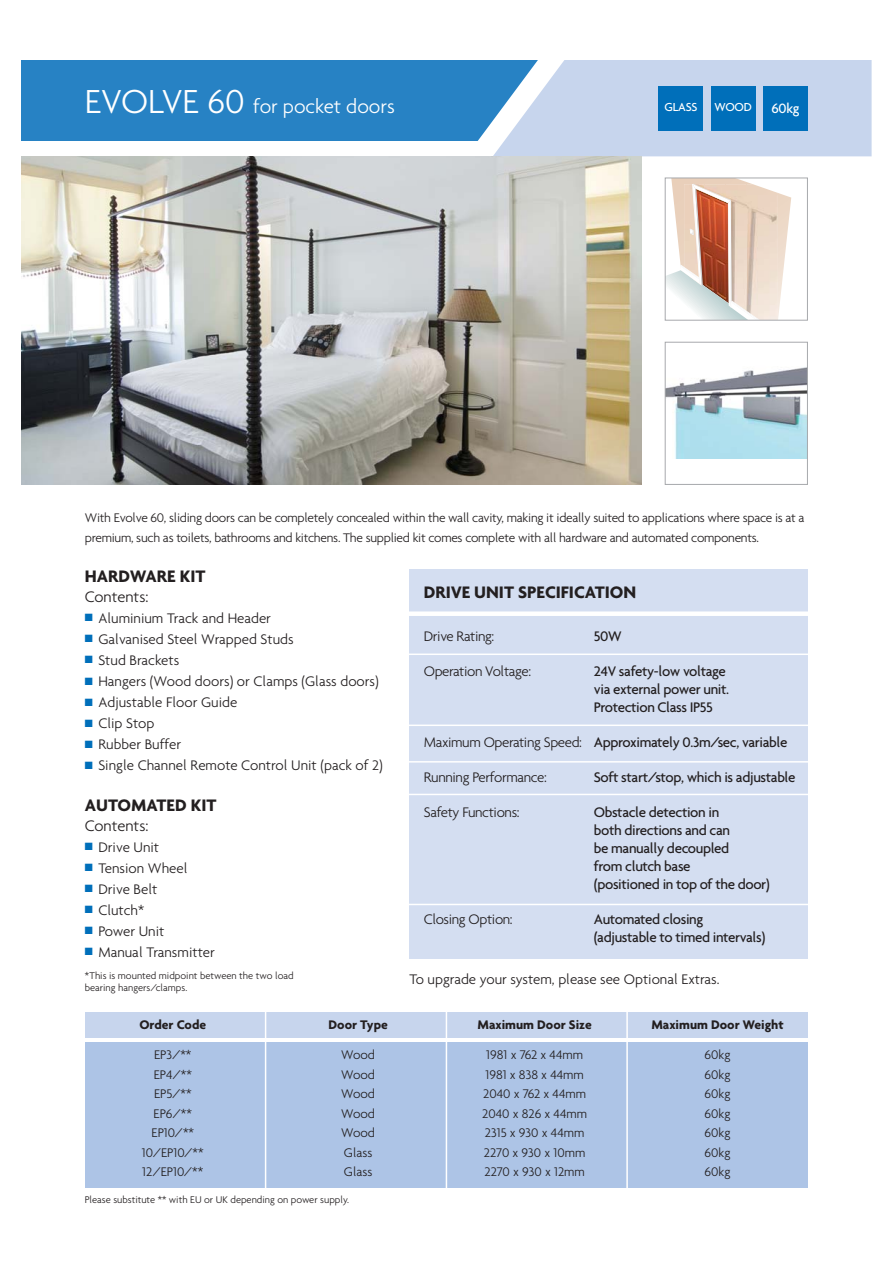
<style>
.page{position:relative;width:893px;height:1263px;background:#fff}
.page>*{position:absolute;margin:0;border:0;box-sizing:border-box;transform-origin:0 0}
.t1{font:300 21px "Agenda";color:#fff}
.t2{font:700 18px "Agenda";color:#231f20}
.t3{font:300 16.5px "Agenda";color:#231f20}
.t4{font:300 15px "Agenda";color:#231f20}
.t5{font:500 15px/18px "Agenda";letter-spacing:-.025em;color:#231f20}
.t6{font:300 15px "Agenda";letter-spacing:-.025em;color:#231f20}
.t7{font:500 14.55px "Agenda";color:#fff}
.t8{font:300 13.5px/19.5px "Agenda";letter-spacing:-.02em;color:#231f20}
.t9{font:300 13.5px "Agenda";color:#231f20}
.t10{font:700 13.5px "Agenda";color:#231f20}
.t11{font:500 12.45px "Agenda";letter-spacing:-.02em;color:#fff}
.t12{font:300 10.5px/12px "Agenda";color:#231f20}
.s1{font-size:36px}
.s2{color:#006fba}
.s3{font-weight:300}
</style>
<div class="page">
<div style="left:21px;top:47px;width:595px;height:94px;background:#2782c4"></div>
<div style="left:621px;top:60px;width:250px;height:96px;background:#c7d5ed"></div>
<svg style="left:477px;top:60px;width:144px;height:96px"></svg>
<div style="left:711px;top:86px;width:44px;height:44px;background:#006fba"></div>
<div style="left:763px;top:86px;width:45px;height:44px;background:#006fba"></div>
<div style="left:658px;top:86px;width:45px;height:44px;background:#006fba"></div>
<div style="left:0;top:0;width:892px;height:60px;background:#fff"></div>
<div style="left:85px;top:1042px;width:723px;height:145px;background:#adc4e6"></div>
<div style="left:85px;top:1012px;width:723px;height:26px;background:#c7d5ed"></div>
<hr style="left:265px;top:1008px;width:1px;height:198px;background:#fff">
<hr style="left:446px;top:1008px;width:1px;height:198px;background:#fff">
<hr style="left:626px;top:1008px;width:2px;height:198px;background:#fff">
<img style="left:21px;top:156px;width:621px;height:329px">
<div style="left:409px;top:569px;width:399px;height:389px;background:#d4def1"></div>
<div style="left:408px;top:611px;width:401px;height:5px;background:#fff"></div>
<hr style="left:408px;top:654px;width:401px;height:1px;background:#fff">
<hr style="left:408px;top:725px;width:401px;height:1px;background:#fff">
<hr style="left:408px;top:761px;width:401px;height:2px;background:#fff">
<hr style="left:408px;top:794px;width:401px;height:1px;background:#fff">
<hr style="left:408px;top:904px;width:401px;height:1px;background:#fff">
<svg style="left:667px;top:180px;width:124px;height:139px"></svg>
<div style="left:665px;top:178px;width:143px;height:143px;border:1px solid #a7a9ac"></div>
<img style="left:667px;top:367px;width:139px;height:91px">
<div style="left:665px;top:342px;width:143px;height:143px;border:1px solid #a7a9ac"></div>
<h1 class="t1" style="left:85px;top:98px;width:312px"><span class="s1">EVOLVE 60</span> for pocket doors</h1>
<p class="t11" style="left:664px;top:102px;width:34px">GLASS</p>
<p class="t11" style="left:714px;top:102px;width:39px">WOOD</p>
<p class="t7" style="left:771px;top:102px;width:30px">60kg</p>
<p class="t8" style="left:85px;top:509px;width:721px">With Evolve 60, sliding doors can be completely concealed within the wall cavity, making it ideally suited to applications where space is at a premium, such as toilets, bathrooms and kitchens. The supplied kit comes complete with all hardware and automated components.</p>
<h2 class="t2" style="left:85px;top:569px;width:122px">HARDWARE KIT</h2>
<p class="t3" style="left:85px;top:590px;width:65px">Contents:</p>
<p class="t4" style="left:85px;top:613px;width:188px"><span class="s2">■</span> Aluminium Track and Header</p>
<p class="t4" style="left:85px;top:634px;width:210px"><span class="s2">■</span> Galvanised Steel Wrapped Studs</p>
<p class="t4" style="left:85px;top:655px;width:96px"><span class="s2">■</span> Stud Brackets</p>
<p class="t4" style="left:85px;top:676px;width:295px"><span class="s2">■</span> Hangers (Wood doors) or Clamps (Glass doors)</p>
<p class="t4" style="left:85px;top:697px;width:154px"><span class="s2">■</span> Adjustable Floor Guide</p>
<p class="t4" style="left:85px;top:718px;width:71px"><span class="s2">■</span> Clip Stop</p>
<p class="t4" style="left:85px;top:739px;width:98px"><span class="s2">■</span> Rubber Buffer</p>
<p class="t4" style="left:85px;top:760px;width:299px"><span class="s2">■</span> Single Channel Remote Control Unit (pack of 2)</p>
<h2 class="t2" style="left:85px;top:798px;width:133px">AUTOMATED KIT</h2>
<p class="t3" style="left:85px;top:819px;width:65px">Contents:</p>
<p class="t4" style="left:85px;top:841px;width:76px"><span class="s2">■</span> Drive Unit</p>
<p class="t4" style="left:85px;top:862px;width:104px"><span class="s2">■</span> Tension Wheel</p>
<p class="t4" style="left:85px;top:883px;width:74px"><span class="s2">■</span> Drive Belt</p>
<p class="t4" style="left:85px;top:904px;width:61px"><span class="s2">■</span> Clutch*</p>
<p class="t4" style="left:85px;top:925px;width:81px"><span class="s2">■</span> Power Unit</p>
<p class="t4" style="left:85px;top:946px;width:132px"><span class="s2">■</span> Manual Transmitter</p>
<p class="t12" style="left:85px;top:971px;width:210px">*This is mounted midpoint between the two load bearing hangers/clamps.</p>
<h2 class="t2" style="left:424px;top:585px;width:214px">DRIVE UNIT SPECIFICATION</h2>
<p class="t6" style="left:424px;top:631px;width:72px">Drive Rating:</p>
<p class="t5" style="left:594px;top:629px;width:29px">50W</p>
<p class="t6" style="left:424px;top:666px;width:109px">Operation Voltage:</p>
<p class="t5" style="left:594px;top:664px;width:137px">24V safety-low voltage via external power unit.<br>Protection Class IP55</p>
<p class="t5" style="left:424px;top:735px;width:365px"><span class="s3">Maximum Operating Speed:</span> Approximately 0.3m/sec, variable</p>
<p class="t6" style="left:424px;top:772px;width:125px">Running Performance:</p>
<p class="t5" style="left:594px;top:770px;width:203px">Soft start/stop, which is adjustable</p>
<p class="t6" style="left:424px;top:807px;width:97px">Safety Functions:</p>
<p class="t5" style="left:594px;top:805px;width:177px">Obstacle detection in<br>both directions and can<br>be manually decoupled<br>from clutch base<br>(positioned in top of the door)</p>
<p class="t6" style="left:424px;top:914px;width:91px">Closing Option:</p>
<p class="t5" style="left:594px;top:912px;width:173px">Automated closing (adjustable to timed intervals)</p>
<p class="t4" style="left:409px;top:973px;width:312px">To upgrade your system, please see Optional Extras.</p>
<p class="t10" style="left:139px;top:1019px;width:68px">Order Code</p>
<p class="t10" style="left:328px;top:1019px;width:61px">Door Type</p>
<p class="t10" style="left:477px;top:1019px;width:116px">Maximum Door Size</p>
<p class="t10" style="left:651px;top:1019px;width:134px">Maximum Door Weight</p>
<p class="t8" style="left:154px;top:1046px;width:39px">EP3/**</p>
<p class="t8" style="left:341px;top:1046px;width:35px">Wood</p>
<p class="t9" style="left:486px;top:1050px;width:98px">1981 x 762 x 44mm</p>
<p class="t8" style="left:704px;top:1046px;width:27px">60kg</p>
<p class="t8" style="left:154px;top:1066px;width:40px">EP4/**</p>
<p class="t8" style="left:341px;top:1066px;width:35px">Wood</p>
<p class="t9" style="left:485px;top:1069px;width:100px">1981 x 838 x 44mm</p>
<p class="t8" style="left:704px;top:1066px;width:27px">60kg</p>
<p class="t8" style="left:154px;top:1085px;width:39px">EP5/**</p>
<p class="t8" style="left:341px;top:1085px;width:35px">Wood</p>
<p class="t9" style="left:483px;top:1089px;width:104px">2040 x 762 x 44mm</p>
<p class="t8" style="left:704px;top:1085px;width:27px">60kg</p>
<p class="t8" style="left:154px;top:1105px;width:40px">EP6/**</p>
<p class="t8" style="left:341px;top:1105px;width:35px">Wood</p>
<p class="t9" style="left:482px;top:1108px;width:106px">2040 x 826 x 44mm</p>
<p class="t8" style="left:704px;top:1105px;width:27px">60kg</p>
<p class="t8" style="left:152px;top:1124px;width:44px">EP10/**</p>
<p class="t8" style="left:341px;top:1124px;width:35px">Wood</p>
<p class="t9" style="left:485px;top:1128px;width:101px">2315 x 930 x 44mm</p>
<p class="t8" style="left:704px;top:1124px;width:27px">60kg</p>
<p class="t8" style="left:142px;top:1144px;width:63px">10/EP10/**</p>
<p class="t8" style="left:344px;top:1144px;width:30px">Glass</p>
<p class="t9" style="left:484px;top:1147px;width:103px">2270 x 930 x 10mm</p>
<p class="t8" style="left:704px;top:1144px;width:27px">60kg</p>
<p class="t8" style="left:142px;top:1163px;width:63px">12/EP10/**</p>
<p class="t8" style="left:344px;top:1163px;width:30px">Glass</p>
<p class="t9" style="left:484px;top:1167px;width:102px">2270 x 930 x 12mm</p>
<p class="t8" style="left:704px;top:1163px;width:27px">60kg</p>
<p class="t12" style="left:85px;top:1195px;width:266px">Please substitute ** with EU or UK depending on power supply.</p>
</div>
